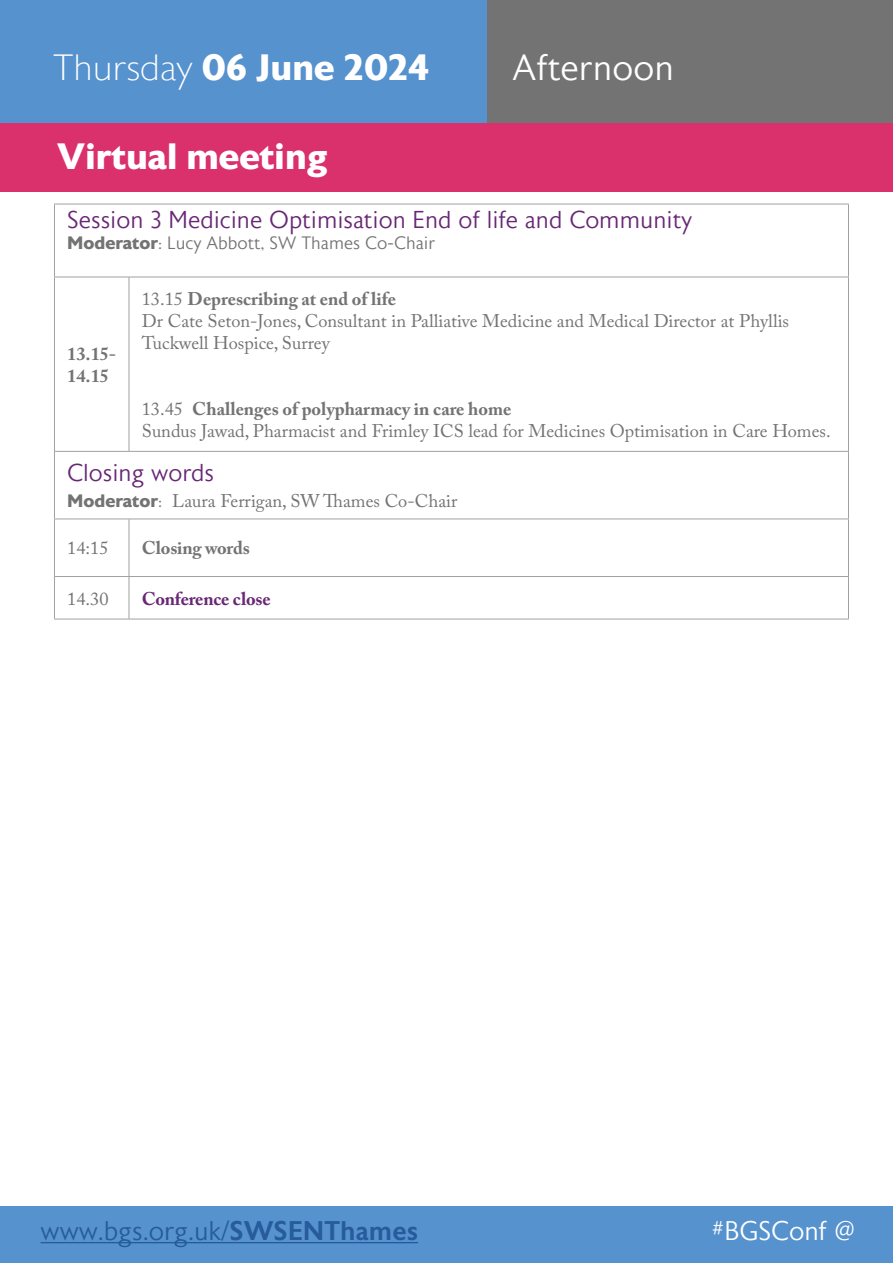
<style>
.page{position:relative;width:893px;height:1263px;background:#fff}
.page>*{position:absolute;margin:0;border:0;box-sizing:border-box;transform-origin:0 0}
.t1{font:700 36.6px "Astoria Sans";color:#fff}
.t2{font:300 36.6px "Astoria Sans";color:#fff}
.t3{font:300 27px "Astoria Sans";color:#275b9b}
.t4{font:300 27px "Astoria Sans";color:#fff}
.t5{font:300 24.45px "Astoria Sans";color:#682775}
.t6{font:18.3px/21.9px "Adobe Caslon Pro";color:#747373}
.t7{font:700 18.3px/21.9px "Adobe Caslon Pro";letter-spacing:-.01em;color:#747373}
.t8{font:700 18.3px "Adobe Caslon Pro";letter-spacing:-.01em;color:#682775}
.t9{font:300 18px "Astoria Sans";color:#747373}
.s1{font-weight:200}
.s2{font-weight:700}
.s3{font-family:"Astoria Sans";font-weight:700;font-size:18px}
.s4{font-family:"Astoria Sans";font-weight:300;font-size:18px}
.s5{font-weight:500}
</style>
<div class="page">
<div style="left:487px;top:0;width:406px;height:123px;background:#747373"></div>
<div style="left:0;top:0;width:487px;height:123px;background:#5692ce"></div>
<div style="left:0;top:123px;width:893px;height:69px;background:#da306c"></div>
<hr style="left:54px;top:204px;width:75px;height:1px;background:#a2a1a1">
<hr style="left:54px;top:204px;width:1px;height:73px;background:#a2a1a1">
<hr style="left:129px;top:204px;width:720px;height:1px;background:#a2a1a1">
<hr style="left:848px;top:204px;width:1px;height:73px;background:#a2a1a1">
<hr style="left:54px;top:277px;width:75px;height:1px;background:#a2a1a1">
<hr style="left:54px;top:277px;width:1px;height:174px;background:#a2a1a1">
<hr style="left:129px;top:277px;width:720px;height:1px;background:#a2a1a1">
<hr style="left:129px;top:277px;width:1px;height:174px;background:#a2a1a1">
<hr style="left:848px;top:277px;width:1px;height:174px;background:#a2a1a1">
<hr style="left:54px;top:451px;width:75px;height:1px;background:#a2a1a1">
<hr style="left:54px;top:452px;width:1px;height:67px;background:#a2a1a1">
<hr style="left:129px;top:451px;width:720px;height:1px;background:#a2a1a1">
<hr style="left:848px;top:452px;width:1px;height:67px;background:#a2a1a1">
<hr style="left:54px;top:519px;width:75px;height:1px;background:#a2a1a1">
<hr style="left:54px;top:519px;width:1px;height:57px;background:#a2a1a1">
<hr style="left:129px;top:519px;width:720px;height:1px;background:#a2a1a1">
<hr style="left:129px;top:519px;width:1px;height:57px;background:#a2a1a1">
<hr style="left:848px;top:519px;width:1px;height:57px;background:#a2a1a1">
<hr style="left:54px;top:576px;width:75px;height:1px;background:#a2a1a1">
<hr style="left:54px;top:577px;width:1px;height:42px;background:#a2a1a1">
<hr style="left:129px;top:576px;width:720px;height:1px;background:#a2a1a1">
<hr style="left:129px;top:577px;width:1px;height:42px;background:#a2a1a1">
<hr style="left:848px;top:577px;width:1px;height:42px;background:#a2a1a1">
<hr style="left:54px;top:619px;width:75px;height:1px;background:#a2a1a1">
<hr style="left:129px;top:619px;width:720px;height:1px;background:#a2a1a1">
<div style="left:0;top:1206px;width:893px;height:57px;background:#5692ce"></div>
<hr style="left:41px;top:1242px;width:377px;height:1px;background:#275b9b">
<h1 class="t1" style="left:53px;top:47px;width:377px"><span class="s1">Thursday</span> 06 June 2024</h1>
<h1 class="t2" style="left:513px;top:48px;width:163px">Afternoon</h1>
<h1 class="t1" style="left:57px;top:136px;width:272px">Virtual meeting</h1>
<h3 class="t5" style="left:67px;top:206px;width:627px">Session 3 Medicine Optimisation End of life and Community</h3>
<p class="t9" style="left:67px;top:234px;width:370px"><span class="s2">Moderator</span>: Lucy Abbott, SW Thames Co-Chair</p>
<p class="t7" style="left:67px;top:343px;width:51px">13.15-<br>14.15</p>
<p class="t6" style="left:142px;top:288px;width:649px">13.15 <span class="s2">Deprescribing at end of life<br></span>Dr Cate Seton-Jones, Consultant in Palliative Medicine and Medical Director at Phyllis<br>Tuckwell Hospice, Surrey</p>
<p class="t6" style="left:142px;top:398px;width:690px">13.45 <span class="s2">Challenges of polypharmacy in care home<br></span>Sundus Jawad, Pharmacist and Frimley ICS lead for Medicines Optimisation in Care Homes.</p>
<h3 class="t5" style="left:67px;top:459px;width:148px">Closing words</h3>
<p class="t6" style="left:67px;top:490px;width:392px"><span class="s3">Moderator</span><span class="s4">:</span> Laura Ferrigan, SW Thames Co-Chair</p>
<p class="t6" style="left:67px;top:537px;width:43px">14:15</p>
<p class="t7" style="left:142px;top:537px;width:110px">Closing words</p>
<p class="t6" style="left:67px;top:587px;width:43px">14.30</p>
<p class="t8" style="left:142px;top:587px;width:130px">Conference close</p>
<h2 class="t3" style="left:41px;top:1216px;width:379px">www.bgs.org.uk/<span class="s5">SWSENThames</span></h2>
<h2 class="t4" style="left:711px;top:1216px;width:145px">#BGSConf @</h2>
</div>
